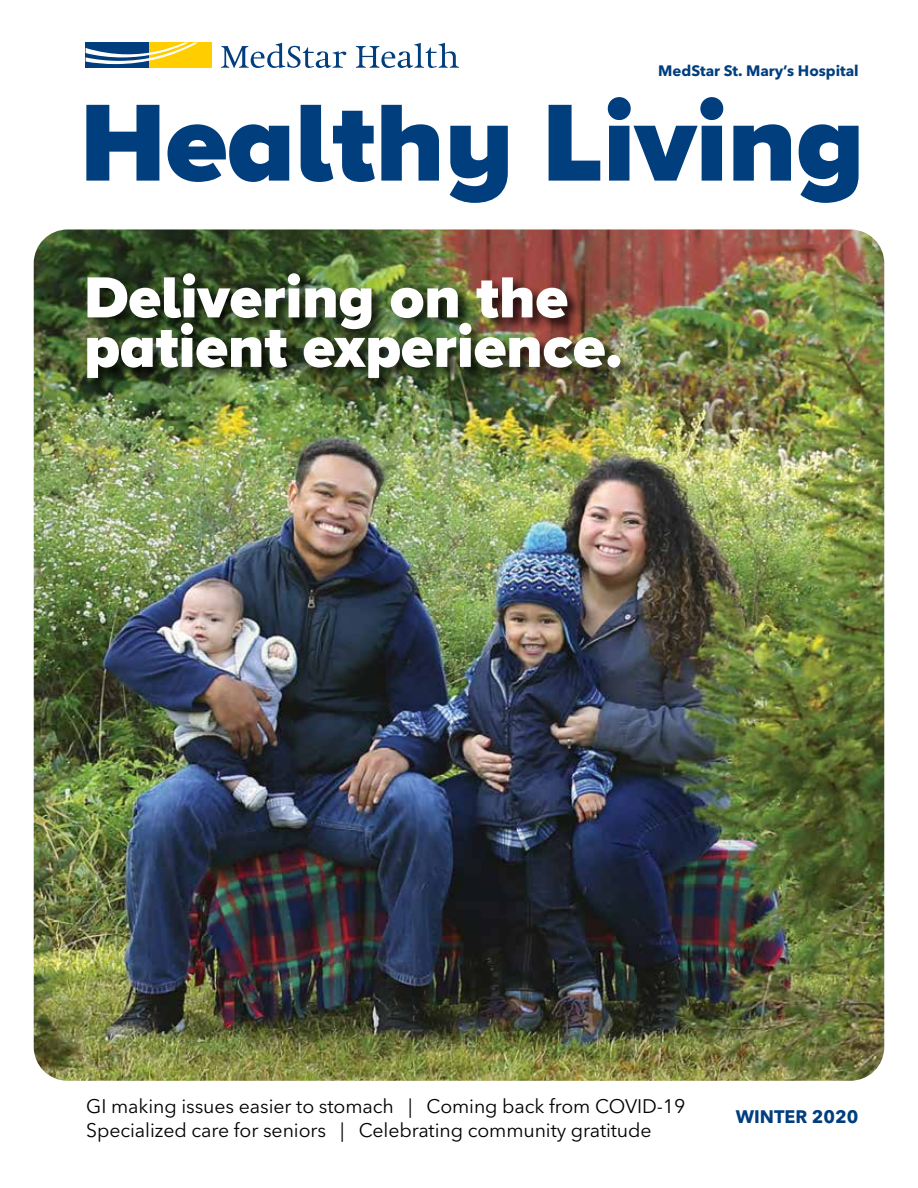
<style>
.page{position:relative;width:918px;height:1188px;background:#fff}
.page>*{position:absolute;margin:0;border:0;box-sizing:border-box;transform-origin:0 0}
.t1{font:900 113.55px "Proxima Nova A";color:#003e7e}
.t2{font:900 60px/49.5px "Proxima Nova A";color:#fff}
.t3{font:19.5px/24px "Avenir Next LT Pro";letter-spacing:-.005em;color:#000}
.t4{font:700 18px "Avenir Next LT Pro";color:#003e7e}
.t5{font:700 15px "Avenir Next LT Pro";color:#003e7e}
</style>
<div class="page">
<svg style="left:221px;top:43px;width:125px;height:25px"></svg>
<svg style="left:356px;top:43px;width:103px;height:25px"></svg>
<svg style="left:85px;top:42px;width:127px;height:26px"></svg>
<div style="left:149px;top:43px;width:63px;height:25px;background:#ffcd00"></div>
<div style="left:86px;top:43px;width:63px;height:25px;background:#003e7e"></div>
<svg style="left:86px;top:43px;width:112px;height:21px"></svg>
<img style="left:34px;top:230px;width:850px;height:851px">
<div style="left:85px;top:272px;width:550px;height:121px;background:#000;opacity:.75"></div>
<p class="t5" style="left:658px;top:61px;width:202px">MedStar St. Mary’s Hospital</p>
<h1 class="t1" style="left:80px;top:58px;width:786px">Healthy Living</h1>
<h2 class="t2" style="left:84px;top:272px;width:540px">Delivering on the patient experience.</h2>
<p class="t3" style="left:86px;top:1094px;width:601px">GI making issues easier to stomach | Coming back from COVID-19<br>Specialized care for seniors | Celebrating community gratitude</p>
<p class="t4" style="left:736px;top:1105px;width:124px">WINTER 2020</p>
</div>
